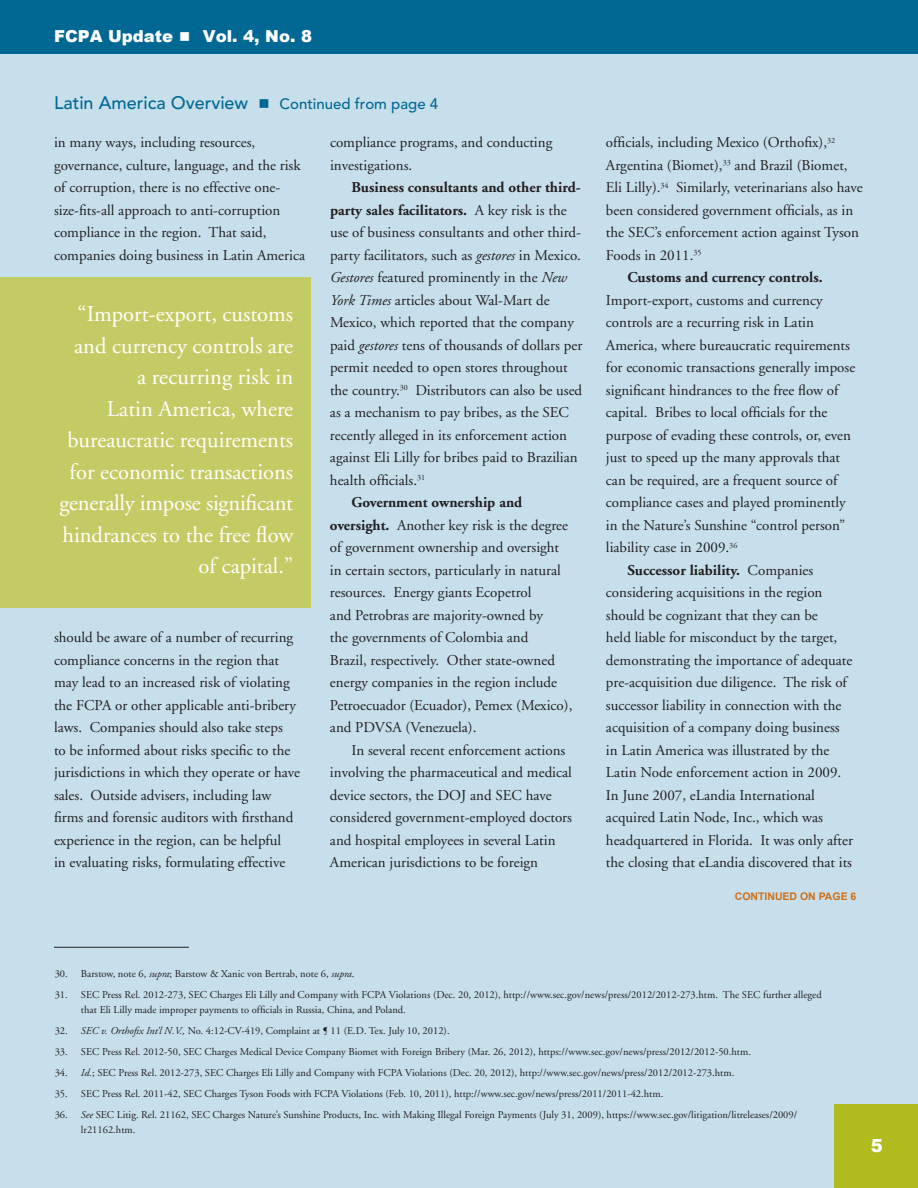
<style>
.page{position:relative;width:918px;height:1188px;background:#c7dfeb}
.page>*{position:absolute;margin:0;border:0;box-sizing:border-box;transform-origin:0 0}
.t1{font:22.5px/31.5px "Adobe Garamond";color:#fff;text-align:right}
.t2{font:500 18px "Avenir";color:#006893}
.t3{font:900 18px "Arial";color:#fff}
.t4{font:900 16.5px "Arial";color:#fff}
.t5{font:15px/22.5px "Adobe Garamond";color:#231f20}
.t6{font:700 15px "Adobe Garamond";color:#231f20}
.t7{font:10.5px/15px "Adobe Garamond";color:#231f20}
.t8{font:700 10.5px "Arial";color:#d06f18}
.s1{font-size:15px}
.s2{font-weight:400}
.s3{font-style:italic}
.s4{font-weight:700}
</style>
<div class="page">
<div style="left:0;top:0;width:918px;height:54px;background:#006893"></div>
<div style="left:835px;top:1105px;width:83px;height:83px;background:#b0bb1d"></div>
<hr style="left:54px;top:947px;width:135px;height:1px;background:#231f20">
<div style="left:0;top:278px;width:310px;height:330px;background:#c5cb64"></div>
<p class="t4" style="left:54px;top:24px;width:260px">FCPA Update ■ Vol. 4, No. 8</p>
<p class="t2" style="left:54px;top:93px;width:386px">Latin America Overview ■ <span class="s1">Continued from page 4</span></p>
<p class="t5" style="left:54px;top:131px;width:253px">in many ways, including resources, governance, culture, language, and the risk of corruption, there is no effective one&shy;size-fits-all approach to anti-corruption compliance in the region. That said, companies doing business in Latin America</p>
<h1 class="t1" style="left:59px;top:299px;width:235px">“Import-export, customs and currency controls are<br>a recurring risk in<br>Latin America, where bureaucratic requirements for economic transactions generally impose significant hindrances to the free flow of capital.”</h1>
<p class="t5" style="left:54px;top:626px;width:248px">should be aware of a number of recurring compliance concerns in the region that may lead to an increased risk of violating the FCPA or other applicable anti-bribery laws. Companies should also take steps<br>to be informed about risks specific to the jurisdictions in which they operate or have sales. Outside advisers, including law firms and forensic auditors with firsthand experience in the region, can be helpful<br>in evaluating risks, formulating effective</p>
<p class="t5" style="left:330px;top:131px;width:224px">compliance programs, and conducting investigations.</p>
<p class="t6" style="left:352px;top:179px;width:231px">Business consultants and other third-</p>
<p class="t6" style="left:330px;top:202px;width:238px">party sales facilitators. <span class="s2">A key risk is the</span></p>
<p class="t5" style="left:330px;top:221px;width:252px">use of business consultants and other third-</p>
<p class="t5" style="left:330px;top:244px;width:252px">party facilitators, such as <span class="s3">gestores</span> in Mexico.</p>
<p class="t5" style="left:330px;top:266px;width:239px"><span class="s3">Gestores</span> featured prominently in the <span class="s3">New</span></p>
<p class="t5" style="left:330px;top:289px;width:221px"><span class="s3">York Times</span> articles about Wal-Mart de</p>
<p class="t5" style="left:330px;top:311px;width:246px">Mexico, which reported that the company</p>
<p class="t5" style="left:330px;top:334px;width:254px">paid <span class="s3">gestores</span> tens of thousands of dollars per</p>
<p class="t5" style="left:330px;top:356px;width:239px">permit needed to open stores throughout</p>
<p class="t5" style="left:330px;top:379px;width:254px">the country.<sup>30</sup> Distributors can also be used</p>
<p class="t5" style="left:330px;top:401px;width:241px">as a mechanism to pay bribes, as the SEC</p>
<p class="t5" style="left:330px;top:424px;width:239px">recently alleged in its enforcement action</p>
<p class="t5" style="left:330px;top:446px;width:249px">against Eli Lilly for bribes paid to Brazilian</p>
<p class="t5" style="left:330px;top:469px;width:97px">health officials.<sup>31</sup></p>
<p class="t6" style="left:352px;top:494px;width:172px">Government ownership and</p>
<p class="t5" style="left:330px;top:514px;width:240px"><span class="s4">oversight.</span> Another key risk is the degree</p>
<p class="t5" style="left:330px;top:536px;width:231px">of government ownership and oversight</p>
<p class="t5" style="left:330px;top:559px;width:232px">in certain sectors, particularly in natural</p>
<p class="t5" style="left:330px;top:581px;width:203px">resources. Energy giants Ecopetrol</p>
<p class="t5" style="left:330px;top:604px;width:215px">and Petrobras are majority-owned by</p>
<p class="t5" style="left:330px;top:626px;width:200px">the governments of Colombia and</p>
<p class="t5" style="left:330px;top:649px;width:226px">Brazil, respectively. Other state-owned</p>
<p class="t5" style="left:330px;top:671px;width:229px">energy companies in the region include</p>
<p class="t5" style="left:330px;top:694px;width:244px">Petroecuador (Ecuador), Pemex (Mexico),</p>
<p class="t5" style="left:330px;top:716px;width:148px">and PDVSA (Venezuela).</p>
<p class="t5" style="left:352px;top:739px;width:215px">In several recent enforcement actions</p>
<p class="t5" style="left:330px;top:761px;width:243px">involving the pharmaceutical and medical</p>
<p class="t5" style="left:330px;top:784px;width:223px">device sectors, the DOJ and SEC have</p>
<p class="t5" style="left:330px;top:806px;width:244px">considered government-employed doctors</p>
<p class="t5" style="left:330px;top:829px;width:227px">and hospital employees in several Latin</p>
<p class="t5" style="left:330px;top:851px;width:210px">American jurisdictions to be foreign</p>
<p class="t5" style="left:606px;top:131px;width:231px">officials, including Mexico (Orthofix),<sup>32</sup></p>
<p class="t5" style="left:606px;top:154px;width:243px">Argentina (Biomet),<sup>33</sup> and Brazil (Biomet,</p>
<p class="t5" style="left:606px;top:176px;width:258px">Eli Lilly).<sup>34</sup> Similarly, veterinarians also have</p>
<p class="t5" style="left:606px;top:199px;width:249px">been considered government officials, as in</p>
<p class="t5" style="left:606px;top:221px;width:255px">the SEC’s enforcement action against Tyson</p>
<p class="t5" style="left:606px;top:244px;width:97px">Foods in 2011.<sup>35</sup></p>
<p class="t6" style="left:628px;top:269px;width:197px">Customs and currency controls.</p>
<p class="t5" style="left:606px;top:289px;width:218px">Import-export, customs and currency</p>
<p class="t5" style="left:606px;top:311px;width:210px">controls are a recurring risk in Latin</p>
<p class="t5" style="left:606px;top:334px;width:246px">America, where bureaucratic requirements</p>
<p class="t5" style="left:606px;top:356px;width:251px">for economic transactions generally impose</p>
<p class="t5" style="left:606px;top:379px;width:234px">significant hindrances to the free flow of</p>
<p class="t5" style="left:606px;top:401px;width:223px">capital. Bribes to local officials for the</p>
<p class="t5" style="left:606px;top:424px;width:247px">purpose of evading these controls, or, even</p>
<p class="t5" style="left:606px;top:446px;width:236px">just to speed up the many approvals that</p>
<p class="t5" style="left:606px;top:469px;width:233px">can be required, are a frequent source of</p>
<p class="t5" style="left:606px;top:491px;width:241px">compliance cases and played prominently</p>
<p class="t5" style="left:606px;top:514px;width:241px">in the Nature’s Sunshine “control person”</p>
<p class="t5" style="left:606px;top:536px;width:133px">liability case in 2009.<sup>36</sup></p>
<p class="t6" style="left:628px;top:562px;width:187px">Successor liability. <span class="s2">Companies</span></p>
<p class="t5" style="left:606px;top:581px;width:218px">considering acquisitions in the region</p>
<p class="t5" style="left:606px;top:604px;width:213px">should be cognizant that they can be</p>
<p class="t5" style="left:606px;top:626px;width:233px">held liable for misconduct by the target,</p>
<p class="t5" style="left:606px;top:649px;width:248px">demonstrating the importance of adequate</p>
<p class="t5" style="left:606px;top:671px;width:242px">pre-acquisition due diligence. The risk of</p>
<p class="t5" style="left:606px;top:694px;width:237px">successor liability in connection with the</p>
<p class="t5" style="left:606px;top:716px;width:235px">acquisition of a company doing business</p>
<p class="t5" style="left:606px;top:739px;width:225px">in Latin America was illustrated by the</p>
<p class="t5" style="left:606px;top:761px;width:237px">Latin Node enforcement action in 2009.</p>
<p class="t5" style="left:606px;top:784px;width:210px">In June 2007, eLandia International</p>
<p class="t5" style="left:606px;top:806px;width:219px">acquired Latin Node, Inc., which was</p>
<p class="t5" style="left:606px;top:829px;width:249px">headquartered in Florida. It was only after</p>
<p class="t5" style="left:606px;top:851px;width:248px">the closing that eLandia discovered that its</p>
<p class="t8" style="left:735px;top:889px;width:123px">CONTINUED ON PAGE 6</p>
<p class="t7" style="left:55px;top:966px;width:301px">30. Barstow, note 6, <span class="s3">supra</span>; Barstow &amp; Xanic von Bertrab, note 6, <span class="s3">supra</span>.</p>
<p class="t7" style="left:81px;top:987px;width:742px;text-indent:-26px">31. SEC Press Rel. 2012-273, SEC Charges Eli Lilly and Company with FCPA Violations (Dec. 20, 2012), http://www.sec.gov/news/press/2012/2012-273.htm. The SEC further alleged that Eli Lilly made improper payments to officials in Russia, China, and Poland.</p>
<p class="t7" style="left:55px;top:1023px;width:396px">32. <span class="s3">SEC v. Orthofix Int’l N.V.,</span> No. 4:12-CV-419, Complaint at ¶ 11 (E.D. Tex. July 10, 2012).</p>
<p class="t7" style="left:55px;top:1044px;width:698px">33. SEC Press Rel. 2012-50, SEC Charges Medical Device Company Biomet with Foreign Bribery (Mar. 26, 2012), https://www.sec.gov/news/press/2012/2012-50.htm.</p>
<p class="t7" style="left:55px;top:1065px;width:681px">34. <span class="s3">Id.</span>; SEC Press Rel. 2012-273, SEC Charges Eli Lilly and Company with FCPA Violations (Dec. 20, 2012), http://www.sec.gov/news/press/2012/2012-273.htm.</p>
<p class="t7" style="left:55px;top:1086px;width:610px">35. SEC Press Rel. 2011-42, SEC Charges Tyson Foods with FCPA Violations (Feb. 10, 2011), http://www.sec.gov/news/press/2011/2011-42.htm.</p>
<p class="t7" style="left:81px;top:1107px;width:718px;text-indent:-26px">36. <span class="s3">See</span> SEC Litig. Rel. 21162, SEC Charges Nature’s Sunshine Products, Inc. with Making Illegal Foreign Payments (July 31, 2009), https://www.sec.gov/litigation/litreleases/2009/ lr21162.htm.</p>
<p class="t3" style="left:871px;top:1132px;width:14px">5</p>
</div>
